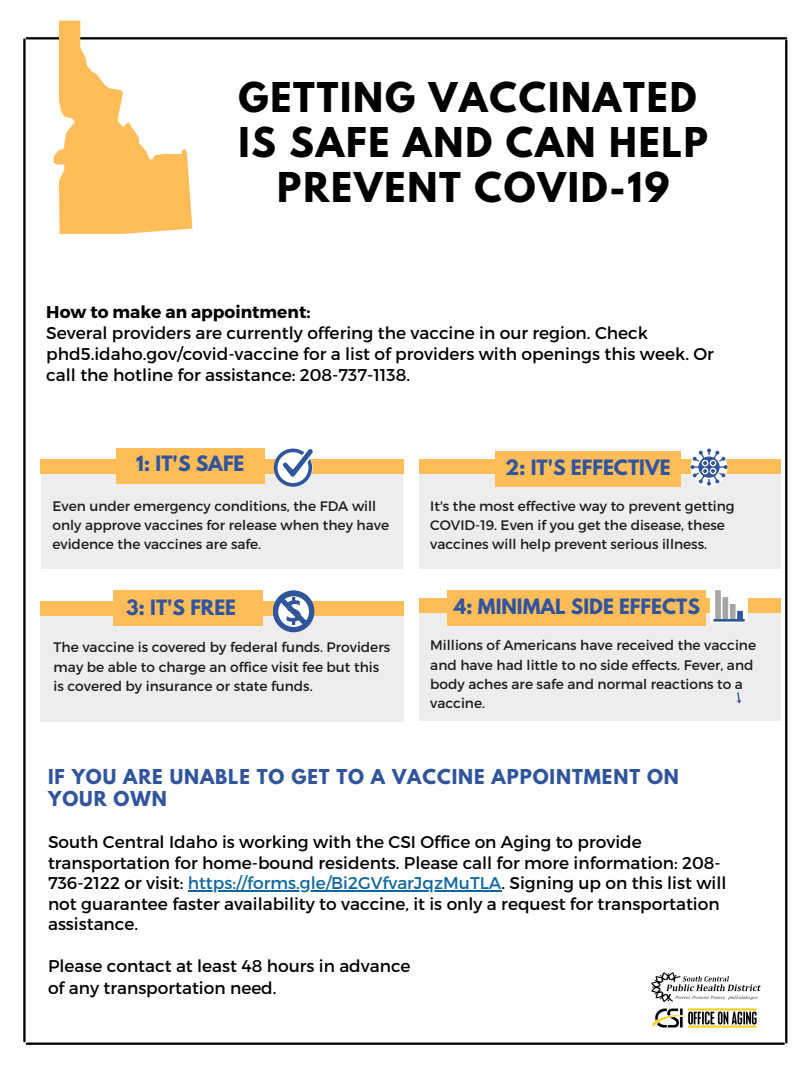
<style>
.page{position:relative;width:810px;height:1080px;background:#fff}
.page>*{position:absolute;margin:0;border:0;box-sizing:border-box;transform-origin:0 0}
.t1{font:700 36.38px/45px "League Spartan";letter-spacing:.05em;color:#000;text-align:center}
.t2{font:700 18.75px "League Spartan";color:#31559d}
.t3{font:700 18.19px/22.2px "League Spartan";letter-spacing:.05em;color:#31559d}
.t4{font:17px/20.6px "Montserrat";color:#000}
.t5{font:700 17px "Montserrat";color:#000}
.t6{font:13.75px/19.2px "Montserrat";color:#1b1b1b}
.s1{color:#0e67a3}
</style>
<div class="page">
<hr style="left:188px;top:890px;width:313px;height:1px;background:#0e67a3">
<hr style="left:27px;top:37px;width:759px;height:2px;background:#000">
<hr style="left:27px;top:1043px;width:757px;height:2px;background:#000">
<hr style="left:23px;top:40px;width:3px;height:1001px;background:#000">
<hr style="left:785px;top:41px;width:2px;height:1001px;background:#000">
<div style="left:41px;top:472px;width:362px;height:97px;background:#ededed"></div>
<div style="left:40px;top:460px;width:363px;height:13px;background:#ffbd59"></div>
<svg style="left:274px;top:449px;width:39px;height:38px"></svg>
<div style="left:116px;top:449px;width:149px;height:35px;background:#ffbd59"></div>
<div style="left:419px;top:472px;width:362px;height:97px;background:#ededed"></div>
<div style="left:419px;top:460px;width:362px;height:13px;background:#ffbd59"></div>
<svg style="left:690px;top:448px;width:38px;height:39px"></svg>
<div style="left:495px;top:451px;width:186px;height:36px;background:#ffbd59"></div>
<div style="left:40px;top:605px;width:364px;height:116px;background:#ededed"></div>
<div style="left:40px;top:602px;width:363px;height:13px;background:#ffbd59"></div>
<svg style="left:273px;top:590px;width:41px;height:42px"></svg>
<div style="left:113px;top:590px;width:150px;height:36px;background:#ffbd59"></div>
<div style="left:419px;top:611px;width:362px;height:110px;background:#ededed"></div>
<div style="left:419px;top:598px;width:362px;height:14px;background:#ffbd59"></div>
<div style="left:448px;top:590px;width:258px;height:36px;background:#ffbd59"></div>
<div style="left:710px;top:587px;width:38px;height:36px;background:#fff"></div>
<svg style="left:713px;top:590px;width:32px;height:32px"></svg>
<div style="left:722px;top:589px;width:14px;height:6px;background:#fff"></div>
<svg style="left:737px;top:692px;width:4px;height:12px"></svg>
<img style="left:652px;top:972px;width:109px;height:30px">
<svg style="left:54px;top:21px;width:138px;height:213px"></svg>
<img style="left:652px;top:1008px;width:105px;height:20px">
<p class="t1" style="left:238px;top:80px;width:460px">GETTING VACCINATED</p>
<p class="t1" style="left:238px;top:125px;width:471px">IS SAFE AND CAN HELP<br>PREVENT COVID-19</p>
<p class="t5" style="left:46px;top:301px;width:266px">How to make an appointment:</p>
<p class="t4" style="left:46px;top:322px;width:669px;line-height:20.9px">Several providers are currently offering the vaccine in our region. Check phd5.idaho.gov/covid-vaccine for a list of providers with openings this week. Or call the hotline for assistance: 208-737-1138.</p>
<p class="t2" style="left:136px;top:455px;width:110px">1: IT'S SAFE</p>
<p class="t6" style="left:52px;top:496px;width:338px">Even under emergency conditions, the FDA will only approve vaccines for release when they have evidence the vaccines are safe.</p>
<p class="t6" style="left:430px;top:496px;width:306px">It's the most effective way to prevent getting<br>COVID-19. Even if you get the disease, these vaccines will help prevent serious illness.</p>
<p class="t2" style="left:505px;top:458px;width:167px">2: IT'S EFFECTIVE</p>
<p class="t2" style="left:454px;top:597px;width:248px">4: MINIMAL SIDE EFFECTS</p>
<p class="t2" style="left:126px;top:598px;width:112px">3: IT'S FREE</p>
<p class="t6" style="left:54px;top:637px;width:338px">The vaccine is covered by federal funds. Providers may be able to charge an office visit fee but this is covered by insurance or state funds.</p>
<p class="t6" style="left:430px;top:635px;width:327px">Millions of Americans have received the vaccine and have had little to no side effects. Fever, and body aches are safe and normal reactions to a vaccine.</p>
<p class="t3" style="left:48px;top:768px;width:632px">IF YOU ARE UNABLE TO GET TO A VACCINE APPOINTMENT ON<br>YOUR OWN</p>
<p class="t4" style="left:48px;top:831px;width:680px">South Central Idaho is working with the CSI Office on Aging to provide transportation for home-bound residents. Please call for more information: 208- 736-2122 or visit: <span class="s1">https://forms.gle/Bi2GVfvarJqzMuTLA</span>. Signing up on this list will not guarantee faster availability to vaccine, it is only a request for transportation assistance.</p>
<p class="t4" style="left:48px;top:955px;width:364px">Please contact at least 48 hours in advance</p>
<p class="t4" style="left:48px;top:976px;width:230px">of any transportation need.</p>
</div>
